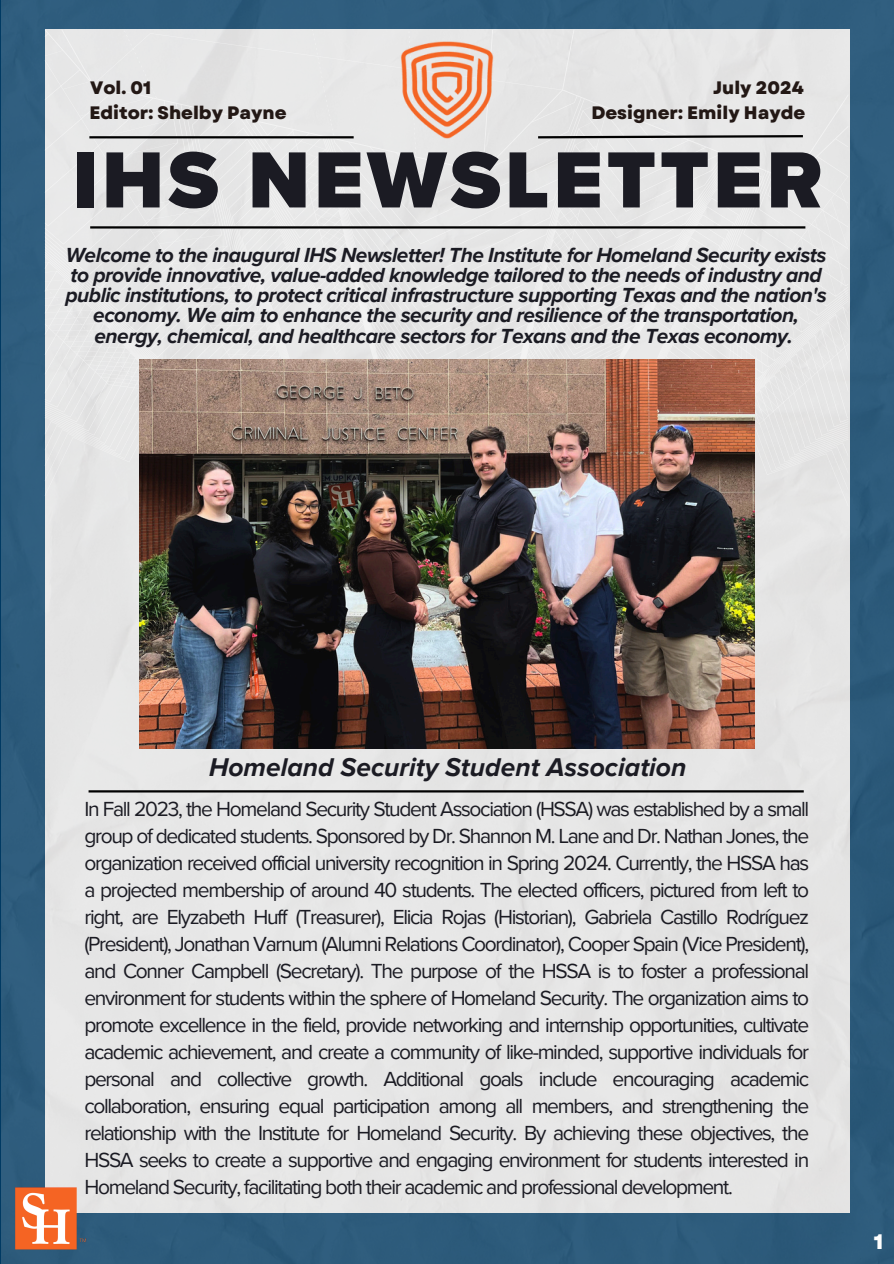
<style>
.page{position:relative;width:894px;height:1264px;background:#fff}
.page>*{position:absolute;margin:0;border:0;box-sizing:border-box;transform-origin:0 0}
.t1{font:900 82.5px "Proxima Nova";letter-spacing:.05em;color:#1b1b23}
.t2{font:italic 700 26.4px "Proxima Nova";color:#1b1b23}
.t3{font:21px/27px "Proxima Nova";letter-spacing:-.065em;color:#1b1b23;text-align:justify}
.t4{font:italic 700 21px/20.2px "Proxima Nova";letter-spacing:-.025em;color:#1b1b23;text-align:center}
.t5{font:800 21px "Garet";color:#fff}
.t6{font:800 18px "Garet";color:#231815}
</style>
<div class="page">
<img style="left:2px;top:0;width:891px;height:1263px">
<div style="left:45px;top:30px;width:803px;height:535px;background:#e7e7e7"></div>
<hr style="left:90px;top:226px;width:715px;height:2px;background:#000">
<hr style="left:89px;top:136px;width:264px;height:2px;background:#000">
<svg style="left:535px;top:134px;width:270px;height:6px;background:#919191"></svg>
<img style="left:400px;top:39px;width:95px;height:101px">
<img style="left:140px;top:360px;width:614px;height:388px">
<hr style="left:88px;top:790px;width:715px;height:2px;background:#000">
<img style="left:0;top:1174px;width:88px;height:89px">
<p class="t6" style="left:90px;top:75px;width:63px">Vol. 01</p>
<p class="t6" style="left:712px;top:75px;width:92px">July 2024</p>
<h2 class="t6" style="left:89px;top:100px;width:199px">Editor: Shelby Payne</h2>
<h4 class="t6" style="left:591px;top:100px;width:215px">Designer: Emily Hayde</h4>
<p class="t1" style="left:72px;top:131px;width:751px">IHS NEWSLETTER</p>
<h1 class="t4" style="left:65px;top:245px;width:762px">Welcome to the inaugural IHS Newsletter! The Institute for Homeland Security exists to provide innovative, value-added knowledge tailored to the needs of industry and public institutions, to protect critical infrastructure supporting Texas and the nation's economy. We aim to enhance the security and resilience of the transportation, energy, chemical, and healthcare sectors for Texans and the Texas economy.</h1>
<p class="t2" style="left:209px;top:751px;width:479px">Homeland Security Student Association</p>
<p class="t3" style="left:84px;top:796px;width:726px">In Fall 2023, the Homeland Security Student Association (HSSA) was established by a small group of dedicated students. Sponsored by Dr. Shannon M. Lane and Dr. Nathan Jones, the organization received official university recognition in Spring 2024. Currently, the HSSA has a projected membership of around 40 students. The elected officers, pictured from left to right, are Elyzabeth Huff (Treasurer), Elicia Rojas (Historian), Gabriela Castillo Rodríguez (President), Jonathan Varnum (Alumni Relations Coordinator), Cooper Spain (Vice President), and Conner Campbell (Secretary). The purpose of the HSSA is to foster a professional environment for students within the sphere of Homeland Security. The organization aims to promote excellence in the field, provide networking and internship opportunities, cultivate academic achievement, and create a community of like-minded, supportive individuals for personal and collective growth. Additional goals include encouraging academic collaboration, ensuring equal participation among all members, and strengthening the relationship with the Institute for Homeland Security. By achieving these objectives, the HSSA seeks to create a supportive and engaging environment for students interested in Homeland Security, facilitating both their academic and professional development.</p>
<p class="t5" style="left:873px;top:1226px;width:11px">1</p>
</div>
